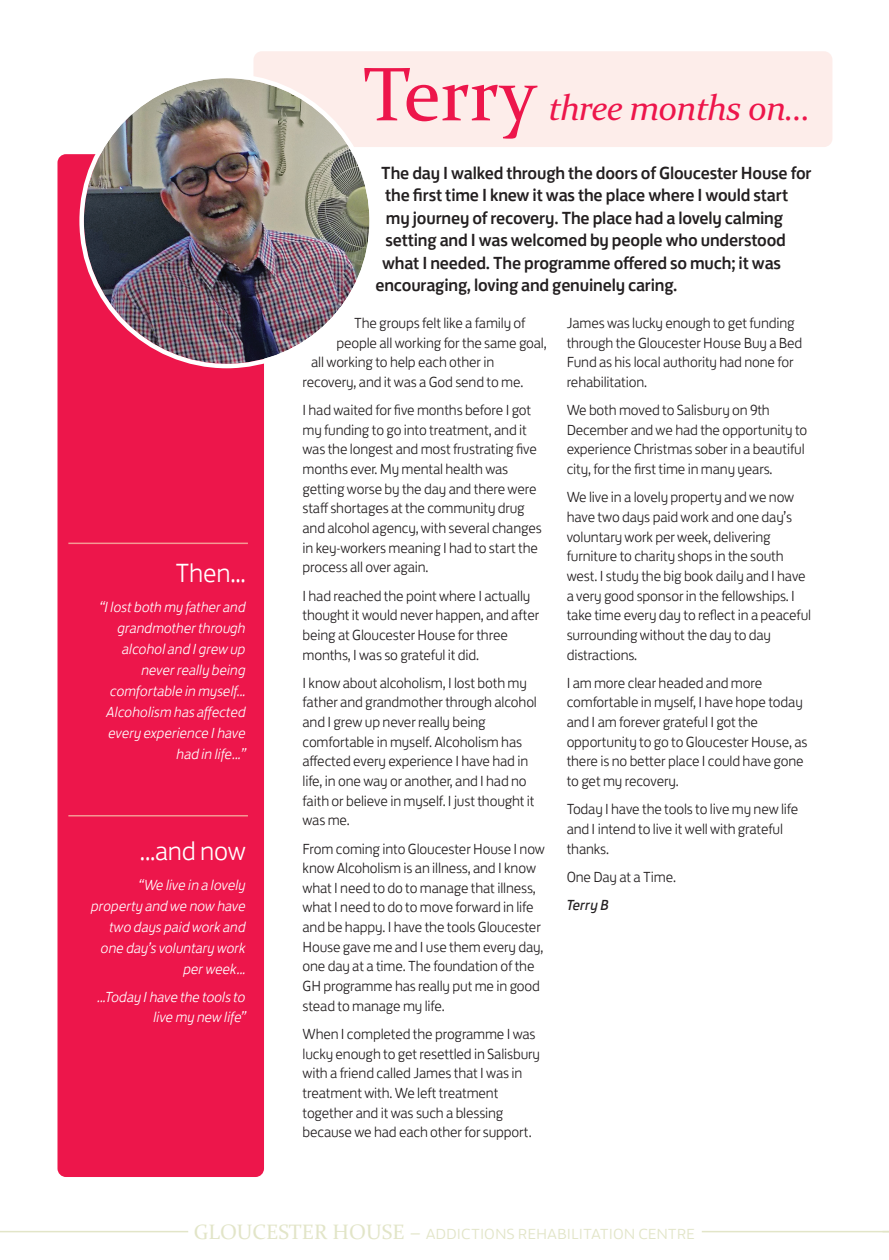
<style>
.page{position:relative;width:889px;height:1260px;background:#fff}
.page>*{position:absolute;margin:0;border:0;box-sizing:border-box;transform-origin:0 0}
.t1{font:italic 36px "Constantia";letter-spacing:-.025em;color:#ed164b}
.t2{font:300 27px "FS Jack";letter-spacing:-.01em;color:#fff}
.t3{font:500 18px "FS Jack";letter-spacing:-.01em;color:#231f20}
.t4{font:300 15px/19.6px "FS Jack";letter-spacing:-.01em;color:#231f20}
.t5{font:italic 300 15px/21px "FS Jack";letter-spacing:-.01em;color:#fff;text-align:right}
.t6{font:300 15px "FS Jack";color:#e2e5c8;scale:1.15 1}
.t7{font:italic 15px "FS Jack";letter-spacing:-.01em;color:#231f20}
.s1{font-style:normal;font-size:76.5px}
.s2{font-family:"Constantia";font-weight:400;font-size:21px}
</style>
<div class="page">
<div style="left:253px;top:51px;width:579px;height:96px;background:#fdedea;border-radius:9px"></div>
<div style="left:57px;top:154px;width:207px;height:1022px;background:#ed164b;border-radius:9px"></div>
<hr style="left:68px;top:542px;width:180px;height:2px;background:#f59994">
<hr style="left:68px;top:815px;width:180px;height:1px;background:#f59994">
<hr style="left:0;top:1230px;width:188px;height:2px;background:#e2e5c8">
<hr style="left:702px;top:1230px;width:187px;height:2px;background:#e2e5c8">
<img style="left:79px;top:76px;width:291px;height:292px">
<h1 class="t1" style="left:363px;top:87px;width:449px"><span class="s1">Terry</span> three months on...</h1>
<h2 class="t2" style="left:175px;top:563px;width:72px">Then...</h2>
<p class="t5" style="left:100px;top:597px;width:148px">“I lost both my father and grandmother through alcohol and I grew up never really being comfortable in myself...<br>Alcoholism has affected every experience I have had in life...”</p>
<h2 class="t2" style="left:140px;top:841px;width:107px">...and now</h2>
<p class="t5" style="left:91px;top:875px;width:156px">“We live in a lovely property and we now have two days paid work and one day’s voluntary work per week...</p>
<p class="t5" style="left:98px;top:988px;width:150px;line-height:19.6px">...Today I have the tools to live my new life”</p>
<p class="t3" style="left:381px;top:166px;width:432px">The day I walked through the doors of Gloucester House for</p>
<p class="t3" style="left:385px;top:189px;width:405px">the first time I knew it was the place where I would start</p>
<p class="t3" style="left:386px;top:211px;width:398px">my journey of recovery. The place had a lovely calming</p>
<p class="t3" style="left:385px;top:234px;width:402px">setting and I was welcomed by people who understood</p>
<p class="t3" style="left:382px;top:256px;width:400px">what I needed. The programme offered so much; it was</p>
<p class="t3" style="left:375px;top:279px;width:304px">encouraging, loving and genuinely caring.</p>
<p class="t4" style="left:354px;top:314px;width:173px">The groups felt like a family of</p>
<p class="t4" style="left:336px;top:334px;width:212px">people all working for the same goal,</p>
<p class="t4" style="left:311px;top:354px;width:185px">all working to help each other in</p>
<p class="t4" style="left:302px;top:373px;width:222px">recovery, and it was a God send to me.</p>
<p class="t4" style="left:302px;top:401px;width:241px">I had waited for five months before I got my funding to go into treatment, and it was the longest and most frustrating five months ever. My mental health was getting worse by the day and there were staff shortages at the community drug and alcohol agency, with several changes in key-workers meaning I had to start the process all over again.</p>
<p class="t4" style="left:302px;top:587px;width:238px">I had reached the point where I actually thought it would never happen, and after being at Gloucester House for three months, I was so grateful it did.</p>
<p class="t4" style="left:302px;top:674px;width:236px">I know about alcoholism, I lost both my father and grandmother through alcohol and I grew up never really being comfortable in myself. Alcoholism has affected every experience I have had in life, in one way or another, and I had no faith or believe in myself. I just thought it was me.</p>
<p class="t4" style="left:302px;top:840px;width:244px">From coming into Gloucester House I now know Alcoholism is an illness, and I know what I need to do to manage that illness, what I need to do to move forward in life and be happy. I have the tools Gloucester House gave me and I use them every day, one day at a time. The foundation of the GH programme has really put me in good stead to manage my life.</p>
<p class="t4" style="left:302px;top:1025px;width:239px">When I completed the programme I was lucky enough to get resettled in Salisbury with a friend called James that I was in treatment with. We left treatment together and it was such a blessing because we had each other for support.</p>
<p class="t4" style="left:567px;top:314px;width:237px">James was lucky enough to get funding through the Gloucester House Buy a Bed<br>Fund as his local authority had none for rehabilitation.</p>
<p class="t4" style="left:567px;top:401px;width:242px">We both moved to Salisbury on 9th December and we had the opportunity to experience Christmas sober in a beautiful city, for the first time in many years.</p>
<p class="t4" style="left:567px;top:488px;width:246px">We live in a lovely property and we now have two days paid work and one day’s voluntary work per week, delivering furniture to charity shops in the south west. I study the big book daily and I have a very good sponsor in the fellowships. I take time every day to reflect in a peaceful surrounding without the day to day distractions.</p>
<p class="t4" style="left:567px;top:674px;width:242px">I am more clear headed and more comfortable in myself, I have hope today and I am forever grateful I got the opportunity to go to Gloucester House, as there is no better place I could have gone to get my recovery.</p>
<p class="t4" style="left:567px;top:800px;width:233px">Today I have the tools to live my new life and I intend to live it well with grateful thanks.</p>
<p class="t4" style="left:567px;top:868px;width:111px">One Day at a Time.</p>
<p class="t7" style="left:567px;top:899px;width:44px">Terry B</p>
<p class="t6" style="left:194px;top:1228px;width:437px"><span class="s2">GLOUCESTER HOUSE –</span> ADDICTIONS REHABILITATION CENTRE</p>
</div>
